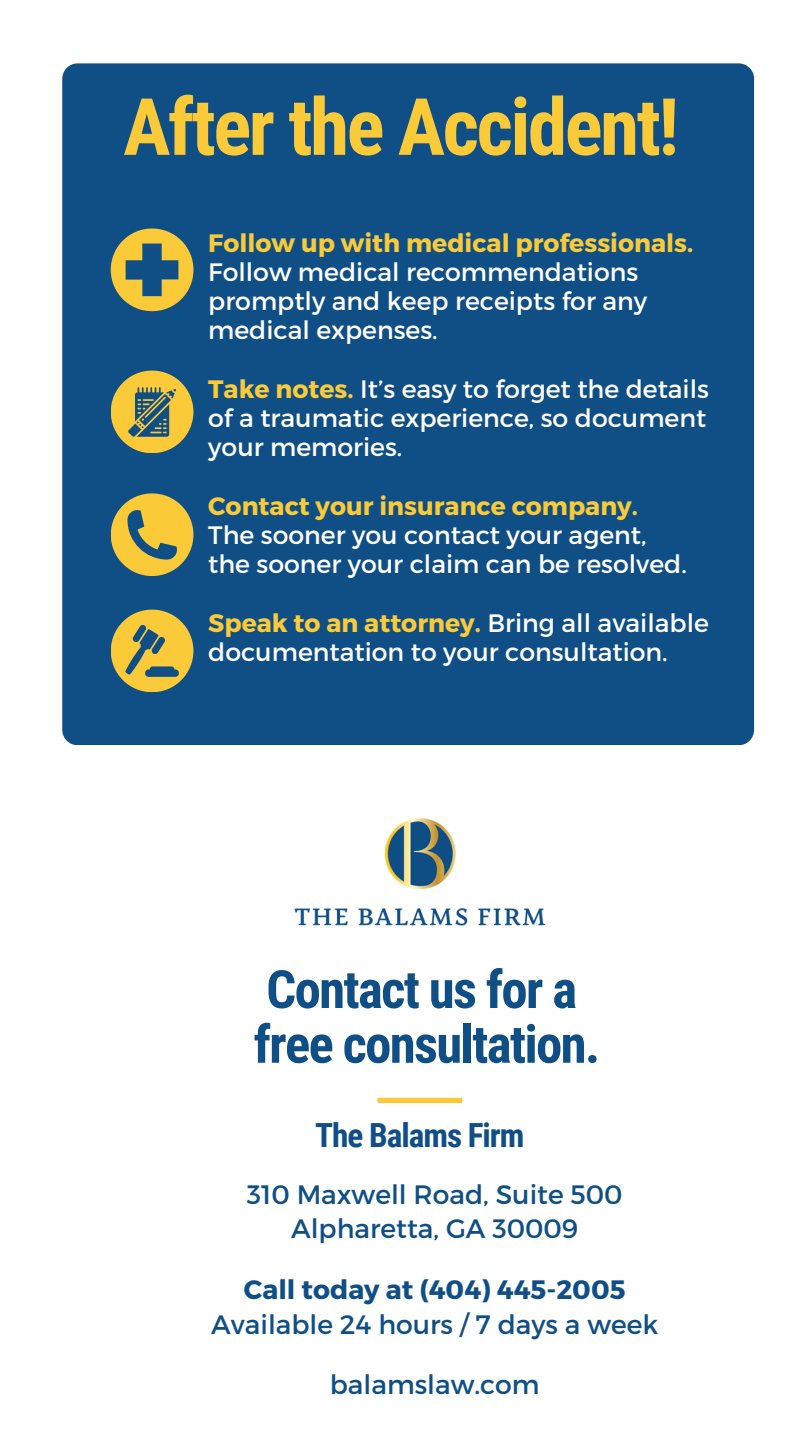
<style>
.page{position:relative;width:810px;height:1440px;background:#fff}
.page>*{position:absolute;margin:0;border:0;box-sizing:border-box;transform-origin:0 0}
.t1{font:700 79.1px "Roboto Condensed";letter-spacing:-.03em;color:#faca38}
.t2{font:700 52.6px/54.8px "Roboto Condensed";letter-spacing:-.03em;color:#104f86}
.t3{font:700 33.3px "Roboto Condensed";letter-spacing:-.03em;color:#104f86}
.t4{font:26.6px "Montserrat";color:#104f86}
.t5{font:700 26.6px "Montserrat";color:#104f86}
.t6{font:25.2px/29.2px "Montserrat";color:#fff}
.t7{font:700 25.2px "Montserrat";color:#faca38}
.s1{font-weight:700;color:#faca38}
</style>
<div class="page">
<div style="left:62px;top:63px;width:692px;height:682px;background:#104f86;border-radius:15px"></div>
<svg style="left:111px;top:228px;width:82px;height:83px"></svg>
<div style="left:111px;top:371px;width:82px;height:82px;background:#faca38;border-radius:50%"></div>
<svg style="left:128px;top:387px;width:48px;height:50px"></svg>
<div style="left:111px;top:493px;width:82px;height:83px;background:#faca38;border-radius:50%"></div>
<svg style="left:127px;top:510px;width:50px;height:50px"></svg>
<div style="left:111px;top:610px;width:82px;height:82px;background:#faca38;border-radius:50%"></div>
<svg style="left:125px;top:625px;width:54px;height:52px"></svg>
<img style="left:294px;top:818px;width:252px;height:108px">
<div style="left:378px;top:1098px;width:84px;height:5px;background:#faca38"></div>
<p class="t1" style="left:123px;top:82px;width:557px">After the Accident!</p>
<h1 class="t6" style="left:208px;top:227px;width:487px"><span class="s1">Follow up with medical professionals.<br></span>Follow medical recommendations promptly and keep receipts for any medical expenses.</h1>
<p class="t6" style="left:208px;top:373px;width:502px;text-align:justify"><span class="s1">Take notes.</span> It’s easy to forget the details of a traumatic experience, so document your memories.</p>
<p class="t7" style="left:208px;top:489px;width:431px">Contact your insurance company.</p>
<p class="t6" style="left:208px;top:519px;width:440px">The sooner you contact your agent,</p>
<p class="t6" style="left:208px;top:548px;width:480px">the sooner your claim can be resolved.</p>
<p class="t6" style="left:208px;top:607px;width:502px"><span class="s1">Speak to an attorney.</span> Bring all available documentation to your consultation.</p>
<h3 class="t2" style="left:254px;top:963px;width:348px">Contact us for a free consultation.</h3>
<p class="t3" style="left:315px;top:1116px;width:211px">The Balams Firm</p>
<p class="t4" style="left:247px;top:1177px;width:377px">310 Maxwell Road, Suite 500</p>
<p class="t4" style="left:291px;top:1212px;width:289px">Alpharetta, GA 30009</p>
<p class="t5" style="left:244px;top:1272px;width:383px">Call today at (404) 445-2005</p>
<p class="t4" style="left:211px;top:1307px;width:448px">Available 24 hours / 7 days a week</p>
<h2 class="t4" style="left:330px;top:1368px;width:211px">balamslaw.com</h2>
</div>
